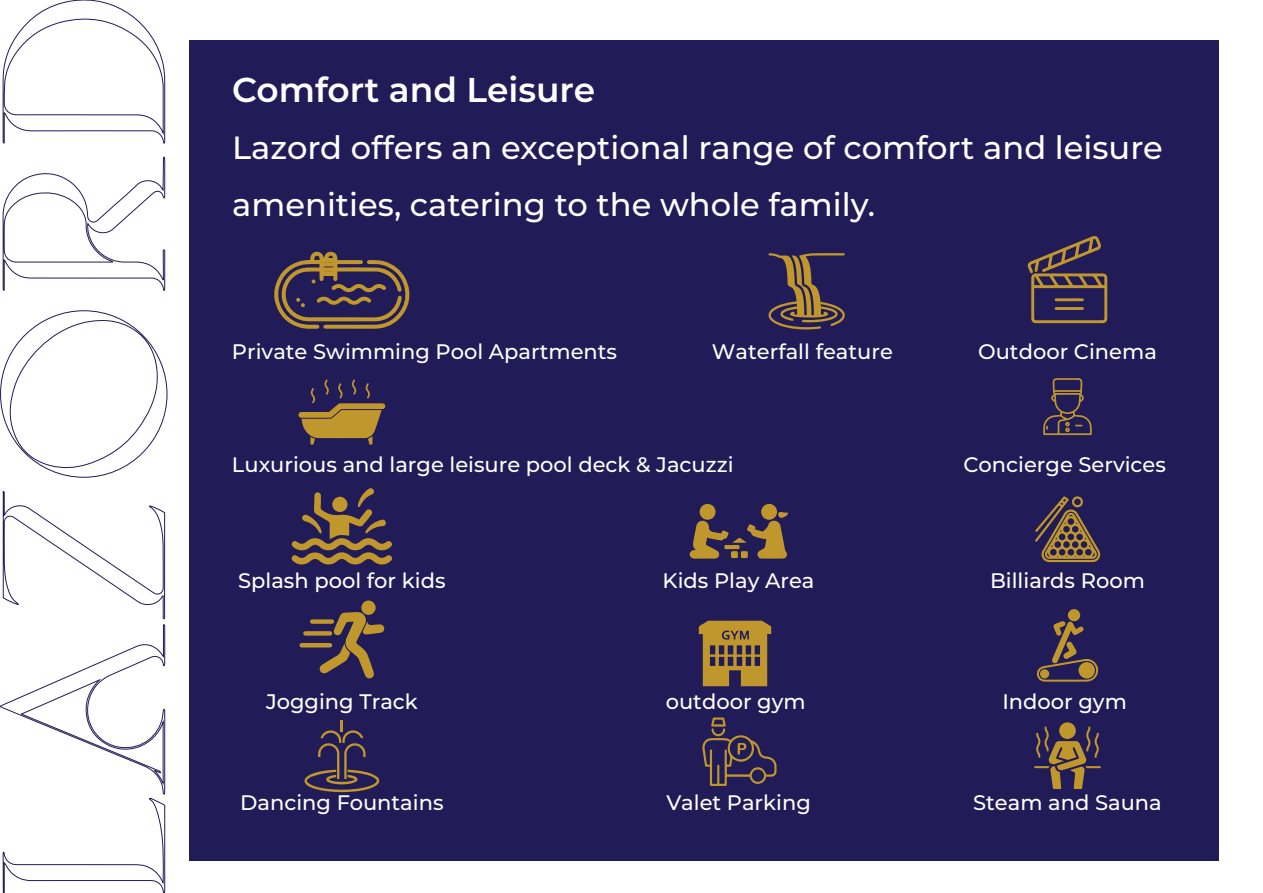
<style>
.page{position:relative;width:1263px;height:893px;background:#fff}
.page>*{position:absolute;margin:0;border:0;box-sizing:border-box;transform-origin:0 0}
.t1{font:600 34.5px "Montserrat";color:#fff}
.t2{font:500 32.1px/56.8px "Montserrat";color:#fff}
.t3{font:500 21px "Montserrat";color:#fff}
</style>
<div class="page">
<svg style="left:2px;top:0;width:163px;height:291px"></svg>
<svg style="left:0;top:310px;width:168px;height:168px"></svg>
<svg style="left:0;top:491px;width:165px;height:402px"></svg>
<div style="left:189px;top:41px;width:1030px;height:820px;background:#211b57"></div>
<svg style="left:274px;top:251px;width:136px;height:78px"></svg>
<svg style="left:768px;top:253px;width:77px;height:77px"></svg>
<svg style="left:1027px;top:236px;width:80px;height:87px"></svg>
<svg style="left:298px;top:379px;width:88px;height:66px"></svg>
<svg style="left:1043px;top:378px;width:49px;height:57px"></svg>
<svg style="left:1035px;top:496px;width:66px;height:66px"></svg>
<div style="left:700px;top:504px;width:15px;height:16px;background:#c0972d;border-radius:50%"></div>
<div style="left:761px;top:504px;width:16px;height:16px;background:#c0972d;border-radius:50%"></div>
<svg style="left:690px;top:512px;width:98px;height:47px"></svg>
<svg style="left:292px;top:488px;width:100px;height:77px"></svg>
<svg style="left:698px;top:621px;width:73px;height:65px"></svg>
<div style="left:1068px;top:609px;width:12px;height:12px;background:#c0972d;border-radius:50%"></div>
<svg style="left:1036px;top:621px;width:63px;height:61px"></svg>
<div style="left:1078px;top:662px;width:17px;height:17px;background:#c0972d;border-radius:50%"></div>
<div style="left:1040px;top:669px;width:9px;height:10px;background:#c0972d;border-radius:50%"></div>
<svg style="left:1059px;top:722px;width:17px;height:17px"></svg>
<svg style="left:1034px;top:726px;width:67px;height:63px"></svg>
<svg style="left:702px;top:717px;width:74px;height:69px"></svg>
<div style="left:361px;top:600px;width:15px;height:15px;background:#c0972d;border-radius:50%"></div>
<svg style="left:299px;top:612px;width:85px;height:67px"></svg>
<svg style="left:304px;top:720px;width:76px;height:72px"></svg>
<h1 class="t1" style="left:232px;top:65px;width:364px">Comfort and Leisure</h1>
<h2 class="t2" style="left:232px;top:117px;width:932px">Lazord offers an exceptional range of comfort and leisure amenities, catering to the whole family.</h2>
<p class="t3" style="left:232px;top:337px;width:387px">Private Swimming Pool Apartments</p>
<p class="t3" style="left:712px;top:337px;width:182px">Waterfall feature</p>
<p class="t3" style="left:978px;top:337px;width:180px">Outdoor Cinema</p>
<p class="t3" style="left:232px;top:449px;width:503px">Luxurious and large leisure pool deck &amp; Jacuzzi</p>
<p class="t3" style="left:963px;top:449px;width:204px">Concierge Services</p>
<p class="t3" style="left:238px;top:566px;width:209px">Splash pool for kids</p>
<p class="t3" style="left:663px;top:566px;width:153px">Kids Play Area</p>
<p class="t3" style="left:990px;top:566px;width:156px">Billiards Room</p>
<p class="t3" style="left:266px;top:687px;width:153px">Jogging Track</p>
<p class="t3" style="left:666px;top:687px;width:141px">outdoor gym</p>
<p class="t3" style="left:1002px;top:687px;width:126px">Indoor gym</p>
<p class="t3" style="left:240px;top:788px;width:205px">Dancing Fountains</p>
<p class="t3" style="left:666px;top:788px;width:146px">Valet Parking</p>
<p class="t3" style="left:973px;top:788px;width:190px">Steam and Sauna</p>
</div>
